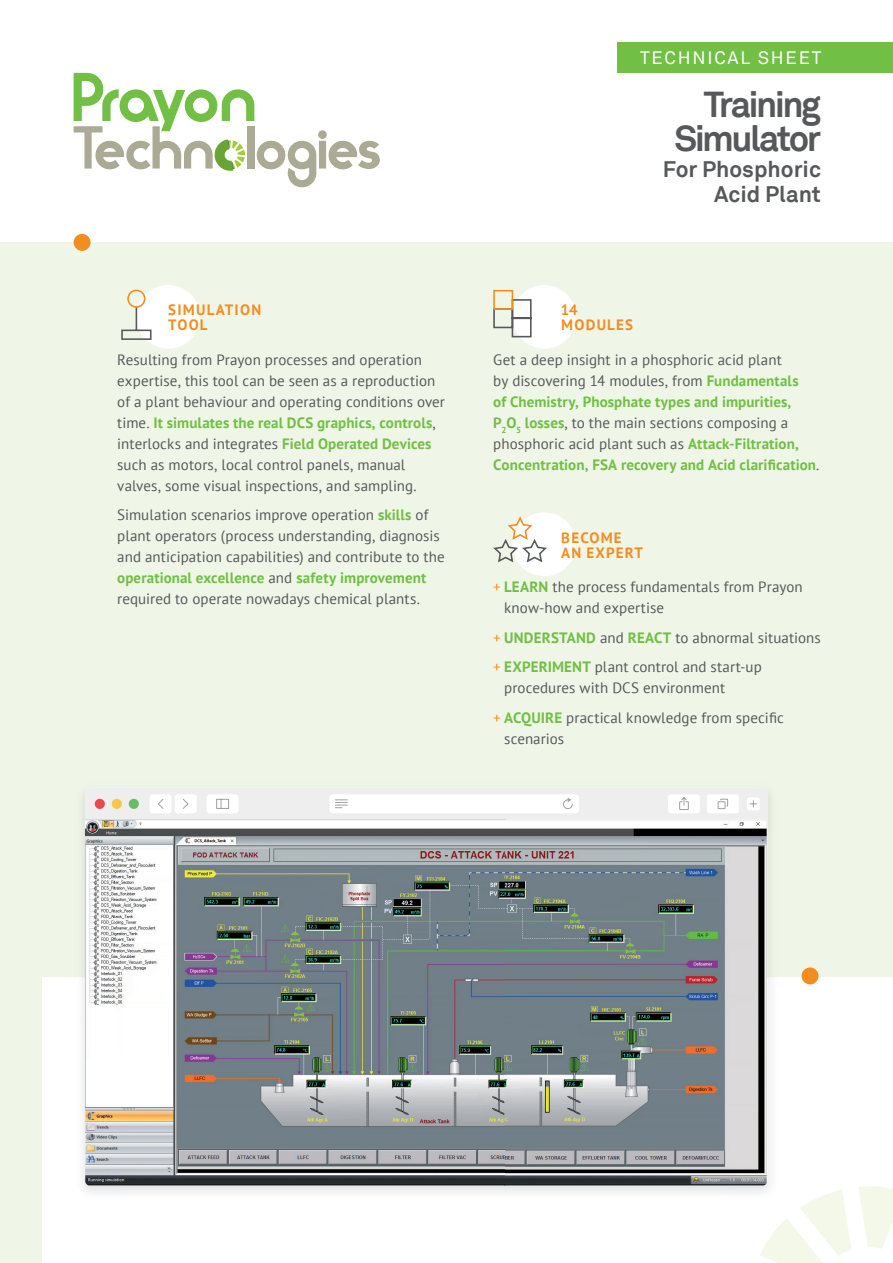
<style>
.page{position:relative;width:893px;height:1263px;background:#fff}
.page>*{position:absolute;margin:0;border:0;box-sizing:border-box;transform-origin:0 0}
.t1{font:700 36px/34.5px "Akkurat";letter-spacing:-.07em;color:#57585a;text-align:right}
.t2{font:700 22.5px/25.5px "Akkurat";color:#57585a;text-align:right}
.t3{font:18px "Akkurat";letter-spacing:.1em;color:#fff}
.t4{font:15px/21px "PT Sans";letter-spacing:.005em;color:#57585a}
.t5{font:700 15px/21px "PT Sans";letter-spacing:.005em;color:#71bf44}
.t6{font:700 15px/15px "PT Sans";letter-spacing:.08em;color:#f48d1f}
.s1{font-weight:700;color:#71bf44}
.s2{font-weight:400;color:#57585a}
.s3{color:#f48d1f}
</style>
<div class="page">
<div style="left:0;top:242px;width:893px;height:1021px;background:#eff6e8"></div>
<div style="left:43px;top:977px;width:850px;height:286px;background:#fff"></div>
<svg style="left:859px;top:1186px;width:34px;height:63px"></svg>
<svg style="left:760px;top:1189px;width:91px;height:74px"></svg>
<div style="left:136px;top:285px;width:64px;height:64px;background:#fff;border-radius:50%"></div>
<div style="left:512px;top:285px;width:64px;height:64px;background:#fff;border-radius:50%"></div>
<div style="left:512px;top:512px;width:64px;height:64px;background:#fff;border-radius:50%"></div>
<div style="left:801px;top:967px;width:18px;height:17px;background:#f48d1f;border-radius:50%"></div>
<div style="left:74px;top:234px;width:17px;height:17px;background:#f48d1f;border-radius:50%"></div>
<svg style="left:74px;top:73px;width:306px;height:114px"></svg>
<img style="left:728px;top:977px;width:50px;height:223px">
<img style="left:85px;top:820px;width:682px;height:365px">
<svg style="left:85px;top:794px;width:682px;height:26px"></svg>
<svg style="left:121px;top:305px;width:31px;height:36px"></svg>
<div style="left:127px;top:290px;width:18px;height:18px;border:2px solid #f48d1f;border-radius:50%"></div>
<svg style="left:493px;top:298px;width:39px;height:40px"></svg>
<div style="left:493px;top:290px;width:20px;height:20px;border:2px solid #f48d1f"></div>
<svg style="left:493px;top:516px;width:54px;height:47px"></svg>
<div style="left:617px;top:42px;width:276px;height:30px;background:#71bf44"></div>
<p class="t3" style="left:640px;top:47px;width:183px">TECHNICAL SHEET</p>
<h1 class="t1" style="left:674px;top:87px;width:148px">Training<br>Simulator</h1>
<h2 class="t2" style="left:663px;top:156px;width:160px">For Phosphoric<br>Acid Plant</h2>
<p class="t6" style="left:168px;top:302px;width:94px">SIMULATION<br>TOOL</p>
<p class="t6" style="left:561px;top:302px;width:74px">14<br>MODULES</p>
<p class="t4" style="left:117px;top:349px;width:329px">Resulting from Prayon processes and operation expertise, this tool can be seen as a reproduction of a plant behaviour and operating conditions over time. <span class="s1">It simulates the real DCS graphics, controls</span>, interlocks and integrates <span class="s1">Field Operated Devices </span>such as motors, local control panels, manual valves, some visual inspections, and sampling.</p>
<p class="t4" style="left:117px;top:504px;width:329px">Simulation scenarios improve operation <span class="s1">skills</span> of plant operators (process understanding, diagnosis and anticipation capabilities) and contribute to the <span class="s1">operational excellence</span> and <span class="s1">safety improvement </span>required to operate nowadays chemical plants.</p>
<p class="t5" style="left:493px;top:349px;width:327px"><span class="s2">Get a deep insight in a phosphoric acid plant<br>by discovering 14 modules, from</span> Fundamentals<br>of Chemistry, Phosphate types and impurities, P<sub>2</sub>O<sub>5</sub> losses<span class="s2">, to the main sections composing a phosphoric acid plant such as</span> Attack-Filtration, Concentration, FSA recovery and Acid clarification<span class="s2">.</span></p>
<p class="t6" style="left:561px;top:530px;width:83px">BECOME<br>AN EXPERT</p>
<p class="t4" style="left:504px;top:576px;width:300px;text-indent:-11px"><span class="s3">+</span> <span class="s1">LEARN</span> the process fundamentals from Prayon know-how and expertise</p>
<p class="t4" style="left:493px;top:622px;width:329px;line-height:29.5px"><span class="s3">+</span> <span class="s1">UNDERSTAND</span> and <span class="s1">REACT</span> to abnormal situations <span class="s3">+</span> <span class="s1">EXPERIMENT</span> plant control and start-up</p>
<p class="t4" style="left:493px;top:673px;width:292px;line-height:29.5px;text-indent:11px">procedures with DCS environment<br><span class="s3">+</span> <span class="s1">ACQUIRE</span> practical knowledge from specific</p>
<p class="t4" style="left:504px;top:728px;width:62px">scenarios</p>
</div>
